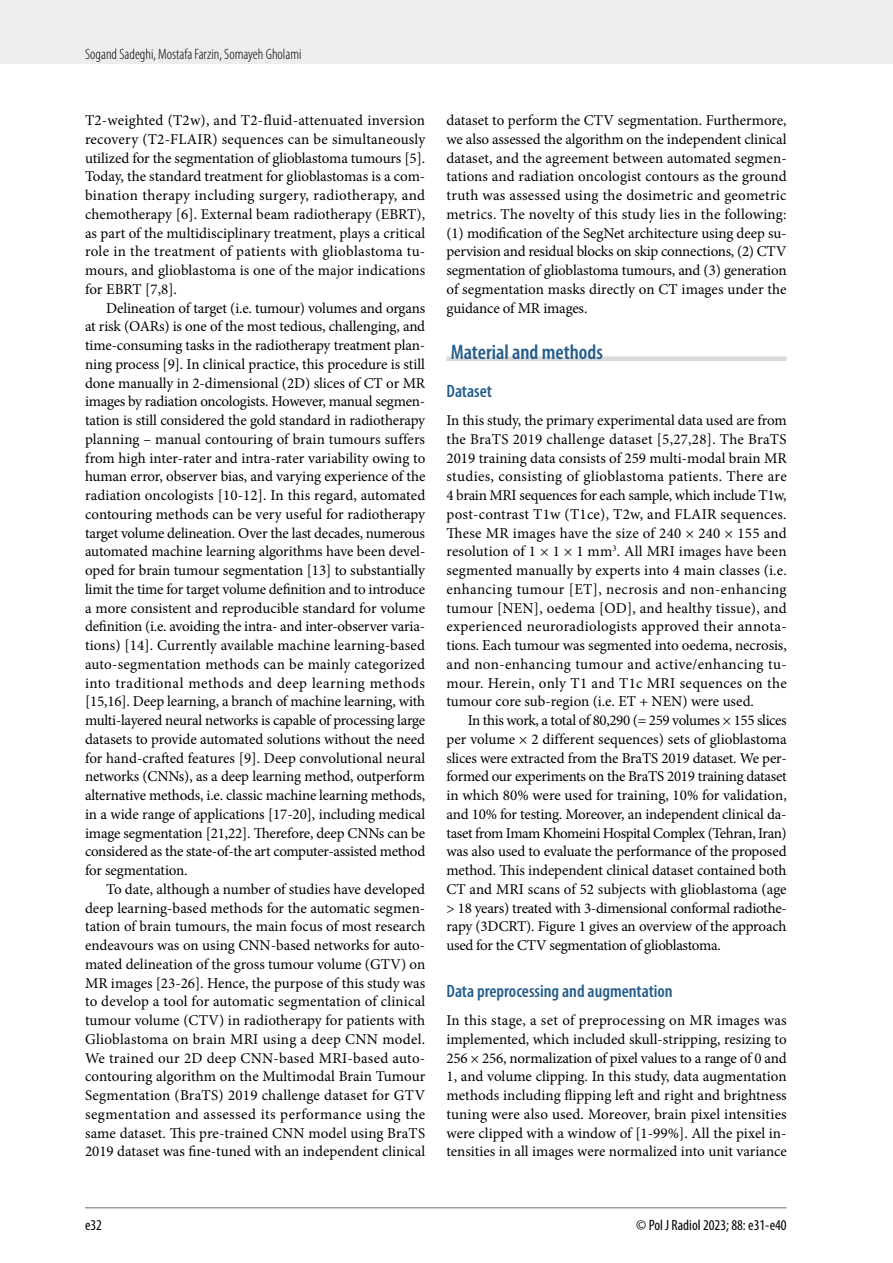
<style>
.page{position:relative;width:893px;height:1263px;background:#fff}
.page>*{position:absolute;margin:0;border:0;box-sizing:border-box;transform-origin:0 0}
.t1{font:600 condensed 21px "Myriad Pro";color:#245d8c}
.t2{font:600 condensed 18px "Myriad Pro";color:#245d8c}
.t3{font:15px/18.8px "Minion Pro";letter-spacing:-.005em;color:#000;text-align:justify}
.t4{font:300 condensed 15px "Myriad Pro";color:#000}
.t5{font:condensed 15px "Myriad Pro";color:#000}
</style>
<div class="page">
<div style="left:0;top:0;width:893px;height:64px;background:#ededed"></div>
<hr style="left:85px;top:1207px;width:702px;height:1px;background:#9d9d9c">
<div style="left:446px;top:356px;width:341px;height:5px;background:#dadada"></div>
<p class="t4" style="left:85px;top:45px;width:218px">Sogand Sadeghi, Mostafa Farzin, Somayeh Gholami</p>
<p class="t3" style="left:85px;top:111px;width:342px">T2-weighted (T2w), and T2-fluid-attenuated inversion recovery (T2-FLAIR) sequences can be simultaneously utilized for the segmentation of glioblastoma tumours [5].<br>Today, the standard treatment for glioblastomas is a com&shy;bination therapy including surgery, radiotherapy, and chemotherapy [6]. External beam radiotherapy (EBRT), as part of the multidisciplinary treatment, plays a critical role in the treatment of patients with glioblastoma tu&shy;mours, and glioblastoma is one of the major indications for EBRT [7,8].</p>
<p class="t3" style="left:85px;top:298px;width:342px;text-indent:21px">Delineation of target (i.e. tumour) volumes and organs at risk (OARs) is one of the most tedious, challenging, and time-consuming tasks in the radiotherapy treatment plan&shy;ning process [9]. In clinical practice, this procedure is still done manually in 2-dimensional (2D) slices of CT or MR images by radiation oncologists. However, manual segmen&shy;tation is still considered the gold standard in radiotherapy planning – manual contouring of brain tumours suffers from high inter-rater and intra-rater variability owing to human error, observer bias, and varying experience of the radiation oncologists [10-12]. In this regard, automated contouring methods can be very useful for radiotherapy target volume delineation. Over the last decades, numerous automated machine learning algorithms have been devel&shy;oped for brain tumour segmentation [13] to substantially limit the time for target volume definition and to introduce a more consistent and reproducible standard for volume definition (i.e. avoiding the intra- and inter-observer varia&shy;tions) [14]. Currently available machine learning-based auto-segmentation methods can be mainly categorized into traditional methods and deep learning methods [15,16]. Deep learning, a branch of machine learning, with multi-layered neural networks is capable of processing large datasets to provide automated solutions without the need for hand-crafted features [9]. Deep convolutional neural networks (CNNs), as a deep learning method, outperform alternative methods, i.e. classic machine learning methods, in a wide range of applications [17-20], including medical image segmentation [21,22]. Therefore, deep CNNs can be considered as the state-of-the art computer-assisted method for segmentation.</p>
<p class="t3" style="left:85px;top:880px;width:342px;text-indent:21px">To date, although a number of studies have developed deep learning-based methods for the automatic segmen&shy;tation of brain tumours, the main focus of most research endeavours was on using CNN-based networks for auto&shy;mated delineation of the gross tumour volume (GTV) on MR images [23-26]. Hence, the purpose of this study was to develop a tool for automatic segmentation of clinical tumour volume (CTV) in radiotherapy for patients with Glioblastoma on brain MRI using a deep CNN model.<br>We trained our 2D deep CNN-based MRI-based auto&shy;contouring algorithm on the Multimodal Brain Tumour Segmentation (BraTS) 2019 challenge dataset for GTV segmentation and assessed its performance using the same dataset. This pre-trained CNN model using BraTS 2019 dataset was fine-tuned with an independent clinical</p>
<p class="t3" style="left:446px;top:111px;width:342px">dataset to perform the CTV segmentation. Furthermore, we also assessed the algorithm on the independent clinical dataset, and the agreement between automated segmen&shy;tations and radiation oncologist contours as the ground truth was assessed using the dosimetric and geometric metrics. The novelty of this study lies in the following: (1) modification of the SegNet architecture using deep su&shy;pervision and residual blocks on skip connections, (2) CTV segmentation of glioblastoma tumours, and (3) generation of segmentation masks directly on CT images under the guidance of MR images.</p>
<h1 class="t1" style="left:451px;top:339px;width:154px">Material and methods</h1>
<p class="t2" style="left:446px;top:379px;width:47px">Dataset</p>
<p class="t3" style="left:446px;top:411px;width:342px">In this study, the primary experimental data used are from the BraTS 2019 challenge dataset [5,27,28]. The BraTS 2019 training data consists of 259 multi-modal brain MR studies, consisting of glioblastoma patients. There are 4 brain MRI sequences for each sample, which include T1w, post-contrast T1w (T1ce), T2w, and FLAIR sequences.<br>These MR images have the size of 240 × 240 × 155 and resolution of 1 × 1 × 1 mm<sup>3</sup>. All MRI images have been segmented manually by experts into 4 main classes (i.e. enhancing tumour [ET], necrosis and non-enhancing tumour [NEN], oedema [OD], and healthy tissue), and experienced neuroradiologists approved their annota&shy;tions. Each tumour was segmented into oedema, necrosis, and non-enhancing tumour and active/enhancing tu&shy;mour. Herein, only T1 and T1c MRI sequences on the tumour core sub-region (i.e. ET + NEN) were used.</p>
<p class="t3" style="left:446px;top:711px;width:342px;text-indent:21px">In this work, a total of 80,290 (= 259 volumes × 155 slices per volume × 2 different sequences) sets of glioblastoma slices were extracted from the BraTS 2019 dataset. We per&shy;formed our experiments on the BraTS 2019 training dataset in which 80% were used for training, 10% for validation, and 10% for testing. Moreover, an independent clinical da&shy;taset from Imam Khomeini Hospital Complex (Tehran, Iran) was also used to evaluate the performance of the proposed method. This independent clinical dataset contained both CT and MRI scans of 52 subjects with glioblastoma (age &gt; 18 years) treated with 3-dimensional conformal radiothe&shy;rapy (3DCRT). Figure 1 gives an overview of the approach used for the CTV segmentation of glioblastoma.</p>
<p class="t2" style="left:446px;top:979px;width:228px">Data preprocessing and augmentation</p>
<p class="t3" style="left:446px;top:1011px;width:342px">In this stage, a set of preprocessing on MR images was implemented, which included skull-stripping, resizing to 256 × 256, normalization of pixel values to a range of 0 and 1, and volume clipping. In this study, data augmentation methods including flipping left and right and brightness tuning were also used. Moreover, brain pixel intensities were clipped with a window of [1-99%]. All the pixel in&shy;tensities in all images were normalized into unit variance</p>
<p class="t5" style="left:85px;top:1216px;width:18px">e32</p>
<p class="t5" style="left:636px;top:1216px;width:152px">© Pol J Radiol 2023; 88: e31-e40</p>
</div>
